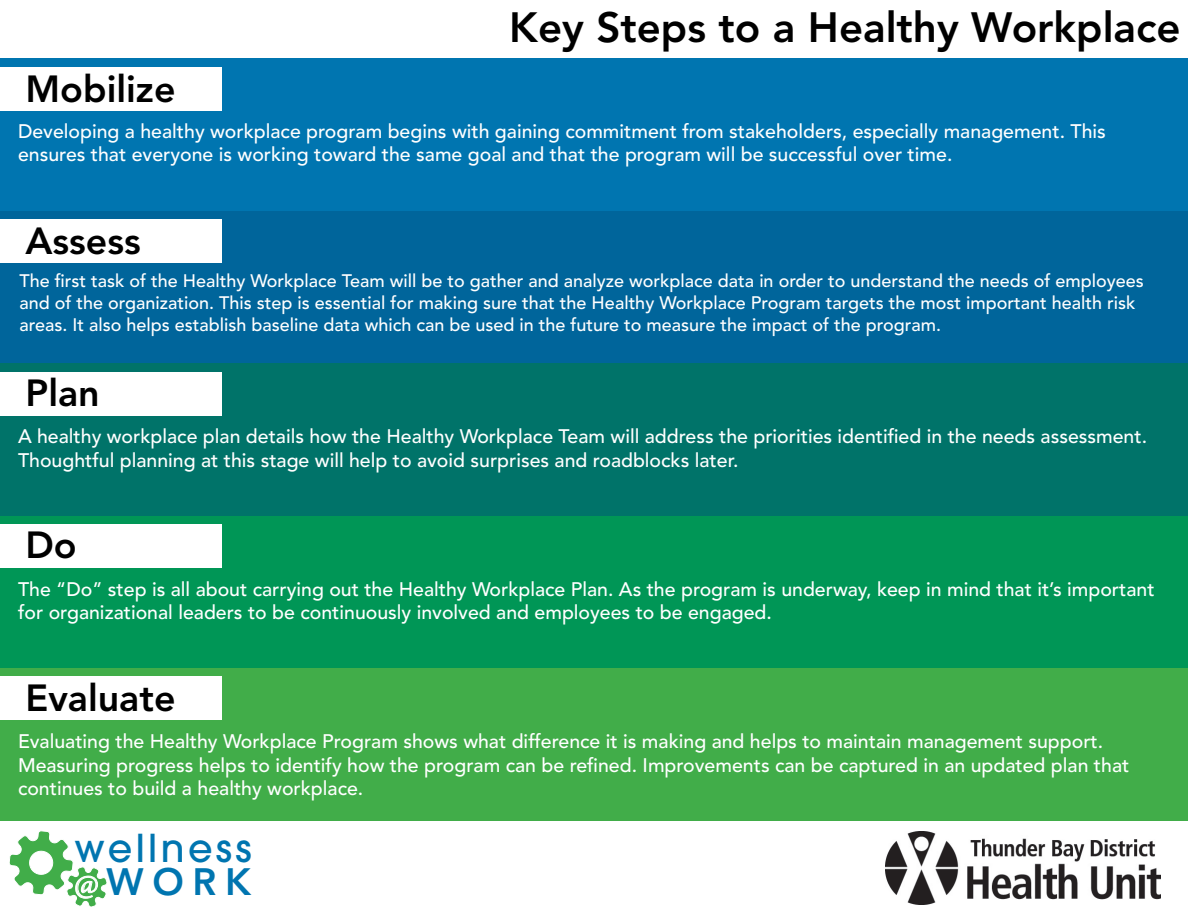
<style>
.page{position:relative;width:1188px;height:918px;background:#fff}
.page>*{position:absolute;margin:0;border:0;box-sizing:border-box;transform-origin:0 0}
.t1{font:800 42px "Avenir LT Std";color:#000}
.t2{font:500 38.25px "ITC Avant Garde Std";letter-spacing:.09em;color:#0075b0}
.t3{font:800 37.8px "Avenir LT Std";color:#0075b0}
.t4{font:800 37.5px "Avenir LT Std";color:#000}
.t5{font:500 19.5px/23.4px "Avenir LT Std";color:#fff}
.t6{font:500 18px/21.6px "Avenir LT Std";color:#fff}
.s1{font-family:"Minion Pro";font-weight:400;font-size:32.7px;color:#fff}
</style>
<div class="page">
<div style="left:0;top:58px;width:1188px;height:153px;background:#0075b0"></div>
<div style="left:0;top:211px;width:1188px;height:153px;background:#00659b"></div>
<div style="left:0;top:364px;width:1188px;height:152px;background:#007369"></div>
<div style="left:0;top:516px;width:1188px;height:153px;background:#009656"></div>
<div style="left:0;top:669px;width:1188px;height:152px;background:#41ad49"></div>
<div style="left:0;top:68px;width:221px;height:43px;background:#fff"></div>
<div style="left:0;top:220px;width:221px;height:43px;background:#fff"></div>
<div style="left:0;top:372px;width:221px;height:43px;background:#fff"></div>
<div style="left:0;top:524px;width:221px;height:43px;background:#fff"></div>
<div style="left:0;top:676px;width:221px;height:43px;background:#fff"></div>
<svg style="left:9px;top:831px;width:98px;height:76px"></svg>
<img style="left:885px;top:831px;width:276px;height:73px">
<h1 class="t1" style="left:509px;top:3px;width:673px">Key Steps to a Healthy Workplace</h1>
<h1 class="t4" style="left:26px;top:67px;width:152px">Mobilize</h1>
<p class="t5" style="left:18px;top:120px;width:1089px">Developing a healthy workplace program begins with gaining commitment from stakeholders, especially management. This ensures that everyone is working toward the same goal and that the program will be successful over time.</p>
<p class="t4" style="left:26px;top:219px;width:117px">Assess</p>
<p class="t6" style="left:20px;top:271px;width:1126px">The first task of the Healthy Workplace Team will be to gather and analyze workplace data in order to understand the needs of employees and of the organization. This step is essential for making sure that the Healthy Workplace Program targets the most important health risk</p>
<p class="t6" style="left:20px;top:314px;width:923px">areas. It also helps establish baseline data which can be used in the future to measure the impact of the program.</p>
<p class="t4" style="left:26px;top:371px;width:76px">Plan</p>
<p class="t5" style="left:18px;top:425px;width:1131px">A healthy workplace plan details how the Healthy Workplace Team will address the priorities identified in the needs assessment.</p>
<p class="t5" style="left:18px;top:449px;width:722px">Thoughtful planning at this stage will help to avoid surprises and roadblocks later.</p>
<p class="t4" style="left:26px;top:523px;width:53px">Do</p>
<p class="t5" style="left:18px;top:578px;width:1138px">The “Do” step is all about carrying out the Healthy Workplace Plan. As the program is underway, keep in mind that it’s important for organizational leaders to be continuously involved and employees to be engaged.</p>
<p class="t4" style="left:26px;top:675px;width:152px">Evaluate</p>
<p class="t5" style="left:18px;top:730px;width:1113px">Evaluating the Healthy Workplace Program shows what difference it is making and helps to maintain management support.<br>Measuring progress helps to identify how the program can be refined. Improvements can be captured in an updated plan that</p>
<p class="t5" style="left:18px;top:777px;width:347px">continues to build a healthy workplace.</p>
<p class="t2" style="left:75px;top:824px;width:179px">wellness</p>
<p class="t3" style="left:74px;top:859px;width:179px"><span class="s1">@</span>WORK</p>
</div>
